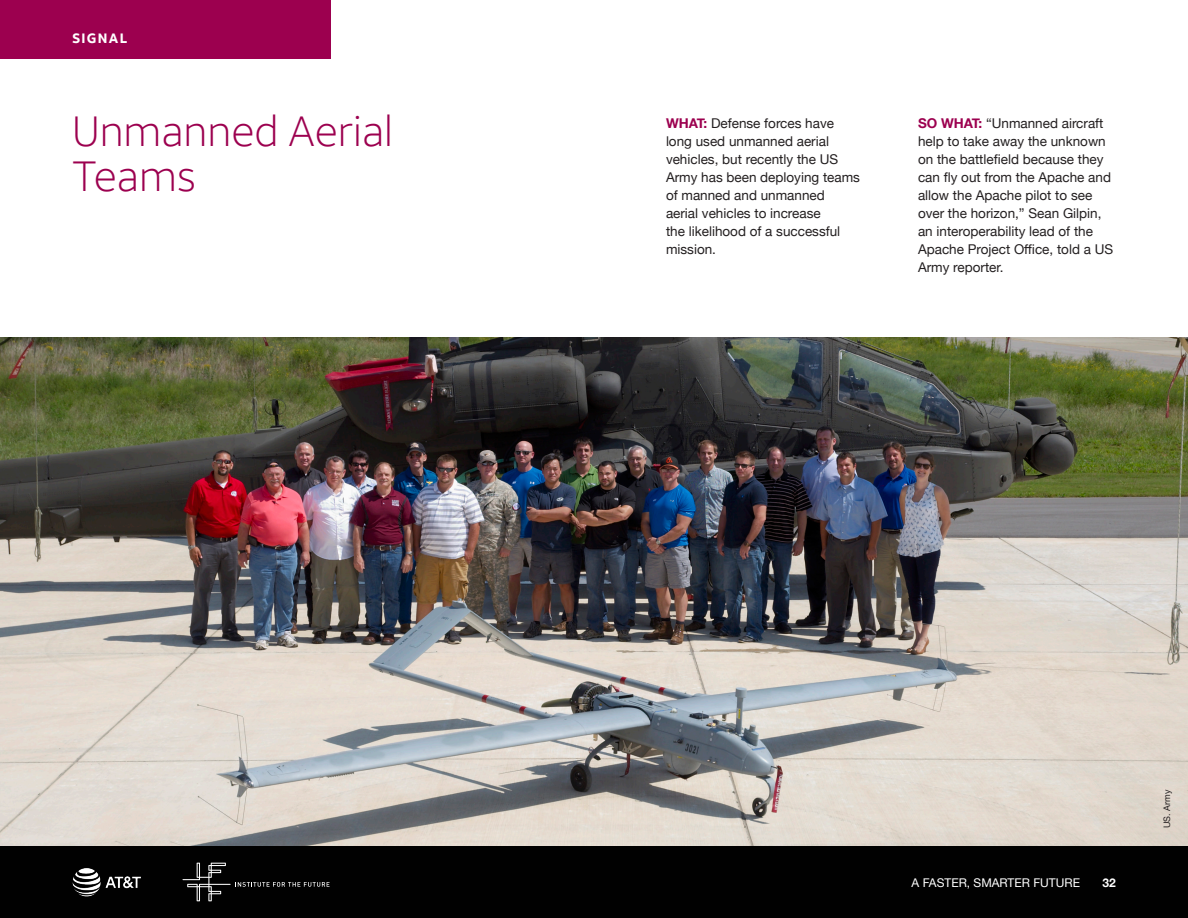
<style>
.page{position:relative;width:1188px;height:918px;background:#fff}
.page>*{position:absolute;margin:0;border:0;box-sizing:border-box;transform-origin:0 0}
.signal_title{font:300 42px/45px "ATT Aleck Sans";color:#9c004f}
.signal_body{font:13.5px/18px "Helvetica Neue";color:#231f20}
.t1{font:700 13.5px "ATT Aleck Sans";letter-spacing:.1em;color:#fff}
.t2{font:12px "Helvetica Neue";color:#fff}
.t3{font:700 12px "Helvetica Neue";color:#fff}
.source{font:9px "Helvetica Neue";color:#231f20}
.s1{font-weight:700;color:#9c004f}
</style>
<div class="page">
<img style="left:0;top:338px;width:1188px;height:508px">
<div style="left:0;top:846px;width:1188px;height:72px;background:#010101"></div>
<svg style="left:183px;top:863px;width:147px;height:38px"></svg>
<div style="left:0;top:0;width:331px;height:59px;background:#9c004f"></div>
<img style="left:72px;top:868px;width:69px;height:29px">
<p class="t1" style="left:72px;top:30px;width:57px">SIGNAL</p>
<p class="signal_title" style="left:72px;top:109px;width:323px">Unmanned Aerial<br>Teams</p>
<p class="signal_body" style="left:666px;top:115px;width:196px"><span class="s1">WHAT:</span> Defense forces have long used unmanned aerial vehicles, but recently the US<br>Army has been deploying teams of manned and unmanned aerial vehicles to increase<br>the likelihood of a successful mission.</p>
<p class="signal_body" style="left:918px;top:115px;width:197px"><span class="s1">SO WHAT:</span> “Unmanned aircraft help to take away the unknown on the battlefield because they can fly out from the Apache and allow the Apache pilot to see over the horizon,” Sean Gilpin, an interoperability lead of the<br>Apache Project Office, told a US<br>Army reporter.</p>
<p class="t2" style="left:912px;top:874px;width:170px">A FASTER, SMARTER FUTURE</p>
<p class="t3" style="left:1103px;top:873px;width:15px">32</p>
<p class="source" style="left:1160px;top:828px;width:40px;rotate:-90deg">US. Army</p>
</div>
